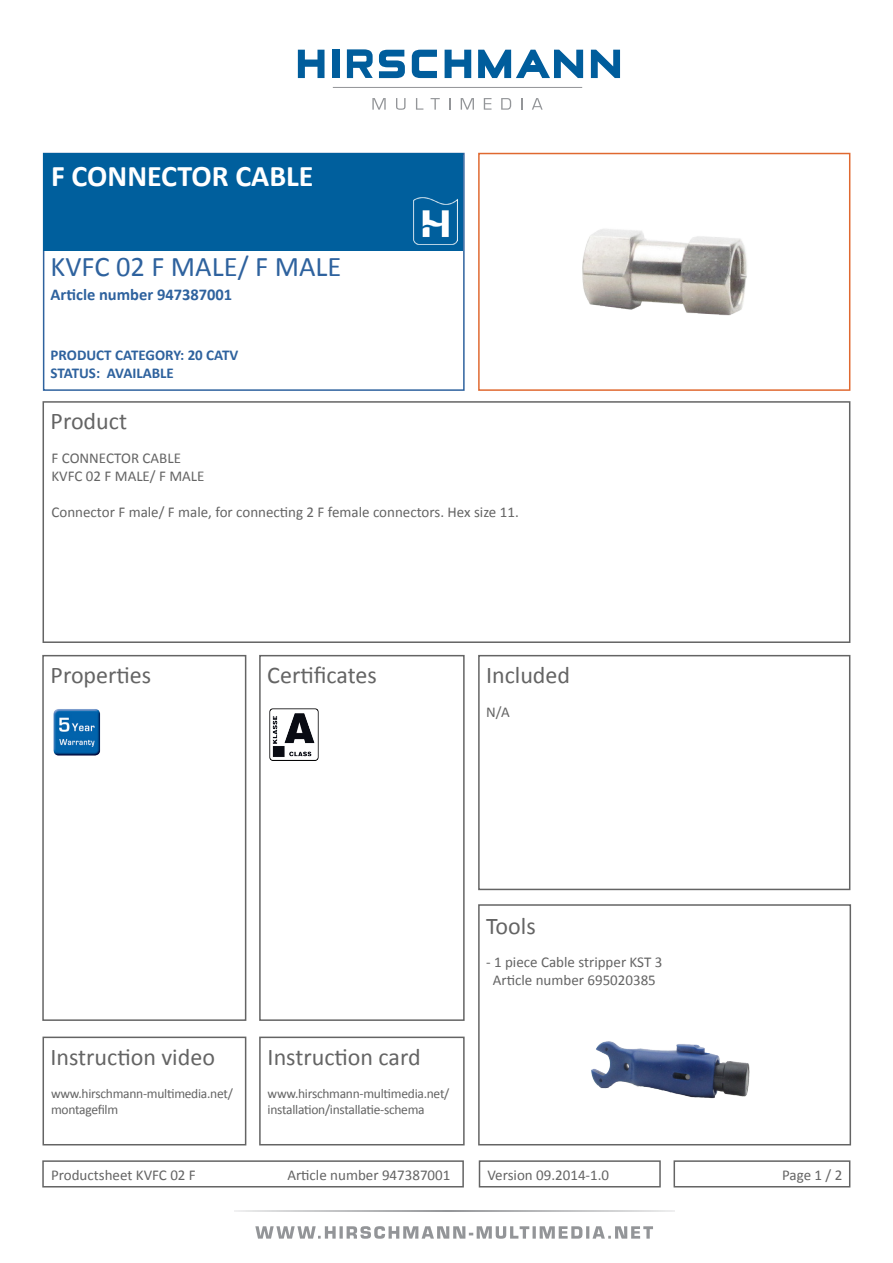
<style>
.page{position:relative;width:893px;height:1263px;background:#fff}
.page>*{position:absolute;margin:0;border:0;box-sizing:border-box;transform-origin:0 0}
.t1{font:700 30px "Calibri";color:#fff}
.t2{font:28.5px "Calibri";color:#2e629e}
.t3{font:24px "Calibri";color:#646464}
.t4{font:700 16.5px "Calibri";color:#2e629e}
.t5{font:15px/18px "Calibri";color:#646464;text-align:center}
.t6{font:700 15px/18px "Calibri";color:#2e629e}
.t7{font:13.5px/16.2px "Calibri";letter-spacing:-.02em;color:#646464}
</style>
<div class="page">
<div style="left:42px;top:655px;width:204px;height:366px;border:2px solid #646464"></div>
<div style="left:43px;top:1036px;width:203px;height:109px;border:2px solid #646464"></div>
<div style="left:478px;top:655px;width:372px;height:235px;border:2px solid #646464"></div>
<div style="left:478px;top:153px;width:372px;height:238px;border:2px solid #e06930"></div>
<img style="left:582px;top:229px;width:165px;height:87px">
<div style="left:43px;top:153px;width:422px;height:238px;border:2px solid #2e629e"></div>
<div style="left:44px;top:154px;width:419px;height:97px;background:#005f9d"></div>
<div style="left:259px;top:655px;width:206px;height:366px;border:2px solid #646464"></div>
<div style="left:43px;top:401px;width:807px;height:242px;border:2px solid #646464"></div>
<hr style="left:234px;top:1211px;width:441px;height:1px;background:#939598">
<svg style="left:255px;top:1226px;width:398px;height:13px"></svg>
<hr style="left:333px;top:87px;width:249px;height:1px;background:#939598">
<svg style="left:372px;top:98px;width:14px;height:12px"></svg>
<svg style="left:396px;top:98px;width:10px;height:12px"></svg>
<svg style="left:416px;top:98px;width:7px;height:12px"></svg>
<svg style="left:431px;top:98px;width:9px;height:12px"></svg>
<svg style="left:449px;top:98px;width:1px;height:12px"></svg>
<svg style="left:461px;top:98px;width:13px;height:12px"></svg>
<svg style="left:484px;top:98px;width:7px;height:12px"></svg>
<svg style="left:501px;top:98px;width:10px;height:12px"></svg>
<svg style="left:521px;top:98px;width:1px;height:12px"></svg>
<svg style="left:532px;top:98px;width:11px;height:12px"></svg>
<svg style="left:591px;top:50px;width:29px;height:28px"></svg>
<svg style="left:298px;top:50px;width:26px;height:28px"></svg>
<div style="left:332px;top:50px;width:7px;height:28px;background:#005d9c"></div>
<svg style="left:379px;top:50px;width:26px;height:28px"></svg>
<svg style="left:412px;top:50px;width:25px;height:28px"></svg>
<svg style="left:445px;top:50px;width:26px;height:28px"></svg>
<svg style="left:478px;top:50px;width:105px;height:28px"></svg>
<svg style="left:347px;top:49px;width:26px;height:29px"></svg>
<div style="left:674px;top:1160px;width:176px;height:27px;border:2px solid #646464"></div>
<img style="left:269px;top:708px;width:50px;height:53px">
<div style="left:42px;top:1160px;width:422px;height:27px;border:2px solid #646464"></div>
<div style="left:479px;top:1160px;width:182px;height:27px;border:2px solid #646464"></div>
<img style="left:414px;top:197px;width:43px;height:47px">
<div style="left:259px;top:1036px;width:206px;height:109px;border:2px solid #646464"></div>
<img style="left:591px;top:1041px;width:159px;height:58px">
<div style="left:478px;top:904px;width:373px;height:241px;border:2px solid #646464"></div>
<img style="left:53px;top:709px;width:48px;height:47px">
<p class="t1" style="left:51px;top:157px;width:264px">F CONNECTOR CABLE</p>
<p class="t2" style="left:51px;top:249px;width:292px">KVFC 02 F MALE/ F MALE</p>
<p class="t4" style="left:51px;top:284px;width:183px">Article number 947387001</p>
<p class="t6" style="left:51px;top:346px;width:189px">PRODUCT CATEGORY: 20 CATV<br>STATUS: AVAILABLE</p>
<p class="t3" style="left:51px;top:406px;width:78px">Product</p>
<p class="t5" style="left:52px;top:449px;width:131px">F CONNECTOR CABLE</p>
<p class="t5" style="left:52px;top:467px;width:155px">KVFC 02 F MALE/ F MALE</p>
<p class="t5" style="left:52px;top:503px;width:469px">Connector F male/ F male, for connecting 2 F female connectors. Hex size 11.</p>
<p class="t3" style="left:51px;top:659px;width:102px">Properties</p>
<p class="t3" style="left:267px;top:659px;width:111px">Certificates</p>
<p class="t3" style="left:486px;top:659px;width:86px">Included</p>
<p class="t5" style="left:486px;top:703px;width:25px">N/A</p>
<p class="t3" style="left:486px;top:911px;width:51px">Tools</p>
<p class="t3" style="left:50px;top:1041px;width:166px">Instruction video</p>
<p class="t7" style="left:51px;top:1085px;width:183px">www.hirschmann-multimedia.net/ montagefilm</p>
<p class="t7" style="left:268px;top:1085px;width:183px">www.hirschmann-multimedia.net/ installation/installatie-schema</p>
<p class="t3" style="left:268px;top:1041px;width:155px">Instruction card</p>
<p class="t5" style="left:486px;top:953px;width:178px">- 1 piece Cable stripper KST 3<br>Article number 695020385</p>
<p class="t5" style="left:51px;top:1165px;width:146px">Productsheet KVFC 02 F</p>
<p class="t5" style="left:287px;top:1165px;width:165px">Article number 947387001</p>
<p class="t5" style="left:487px;top:1165px;width:123px">Version 09.2014-1.0</p>
<p class="t5" style="left:782px;top:1165px;width:62px">Page 1 / 2</p>
</div>
